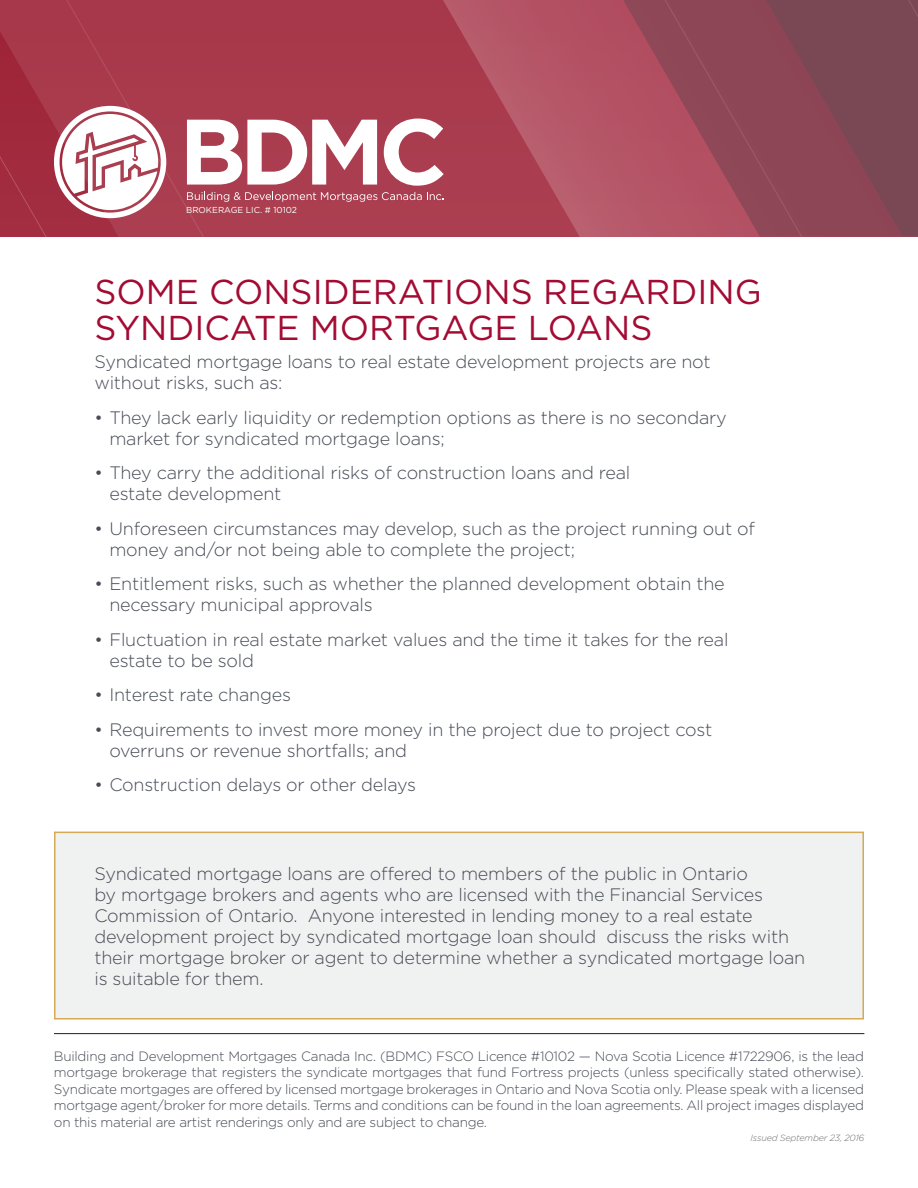
<style>
.page{position:relative;width:918px;height:1188px;background:#fff}
.page>*{position:absolute;margin:0;border:0;box-sizing:border-box;transform-origin:0 0}
.t1{font:34.5px/36px "Gotham";color:#a30b33}
.t2{font:300 18px/21px "Gotham";letter-spacing:-.01em;color:#474c55}
.t3{font:300 13.5px/16.5px "Gotham";letter-spacing:-.02em;color:#474c55;text-align:justify}
.t4{font:italic 300 9px "Gotham";letter-spacing:-.02em;color:#6d6f71}
.t5{font:8.7px "Gotham";color:#fff}
</style>
<div class="page">
<div style="left:54px;top:832px;width:810px;height:188px;background:#f0f1f1;border:2px solid #d6a954"></div>
<div style="left:0;top:0;width:435px;height:237px;background:#a93a4c"></div>
<div style="left:57px;top:0;width:312px;height:237px;background:#a93a4c"></div>
<svg style="left:0;top:2px;width:222px;height:235px;background:#a63648"></svg>
<svg style="left:435px;top:0;width:220px;height:237px;background:#b04c5e"></svg>
<svg style="left:655px;top:0;width:103px;height:237px;background:#9c4b5b"></svg>
<svg style="left:758px;top:0;width:160px;height:237px;background:#834655"></svg>
<hr style="left:54px;top:1033px;width:810px;height:1px;background:#231f20">
<svg style="left:54px;top:106px;width:112px;height:112px"></svg>
<svg style="left:187px;top:120px;width:190px;height:65px"></svg>
<svg style="left:384px;top:119px;width:60px;height:67px"></svg>
<svg style="left:187px;top:192px;width:257px;height:10px;background:#ba6473"></svg>
<p class="t5" style="left:186px;top:205px;width:113px">BROKERAGE LIC. # 10102</p>
<h1 class="t1" style="left:94px;top:274px;width:669px">SOME CONSIDERATIONS REGARDING<br>SYNDICATE MORTGAGE LOANS</h1>
<p class="t2" style="left:94px;top:351px;width:618px">Syndicated mortgage loans to real estate development projects are not without risks, such as:</p>
<p class="t2" style="left:109px;top:406px;width:619px;text-indent:-15px">• They lack early liquidity or redemption options as there is no secondary market for syndicated mortgage loans;</p>
<p class="t2" style="left:109px;top:462px;width:522px;text-indent:-15px">• They carry the additional risks of construction loans and real estate development</p>
<p class="t2" style="left:109px;top:517px;width:647px;text-indent:-15px">• Unforeseen circumstances may develop, such as the project running out of money and/or not being able to complete the project;</p>
<p class="t2" style="left:109px;top:573px;width:617px;text-indent:-15px">• Entitlement risks, such as whether the planned development obtain the necessary municipal approvals</p>
<p class="t2" style="left:109px;top:628px;width:621px;text-indent:-15px">• Fluctuation in real estate market values and the time it takes for the real estate to be sold</p>
<p class="t2" style="left:94px;top:684px;width:198px">• Interest rate changes</p>
<p class="t2" style="left:109px;top:718px;width:604px;text-indent:-15px">• Requirements to invest more money in the project due to project cost overruns or revenue shortfalls; and</p>
<p class="t2" style="left:94px;top:774px;width:323px">• Construction delays or other delays</p>
<p class="t2" style="left:94px;top:863px;width:712px">Syndicated mortgage loans are offered to members of the public in Ontario<br>by mortgage brokers and agents who are licensed with the Financial Services Commission of Ontario. Anyone interested in lending money to a real estate development project by syndicated mortgage loan should discuss the risks with their mortgage broker or agent to determine whether a syndicated mortgage loan is suitable for them.</p>
<p class="t3" style="left:54px;top:1047px;width:812px">Building and Development Mortgages Canada Inc. (BDMC) FSCO Licence #10102 — Nova Scotia Licence #1722906, is the lead mortgage brokerage that registers the syndicate mortgages that fund Fortress projects (unless specifically stated otherwise).<br>Syndicate mortgages are offered by licensed mortgage brokerages in Ontario and Nova Scotia only. Please speak with a licensed mortgage agent/broker for more details. Terms and conditions can be found in the loan agreements. All project images displayed on this material are artist renderings only and are subject to change.</p>
<p class="t4" style="left:751px;top:1132px;width:115px">Issued September 23, 2016</p>
</div>
